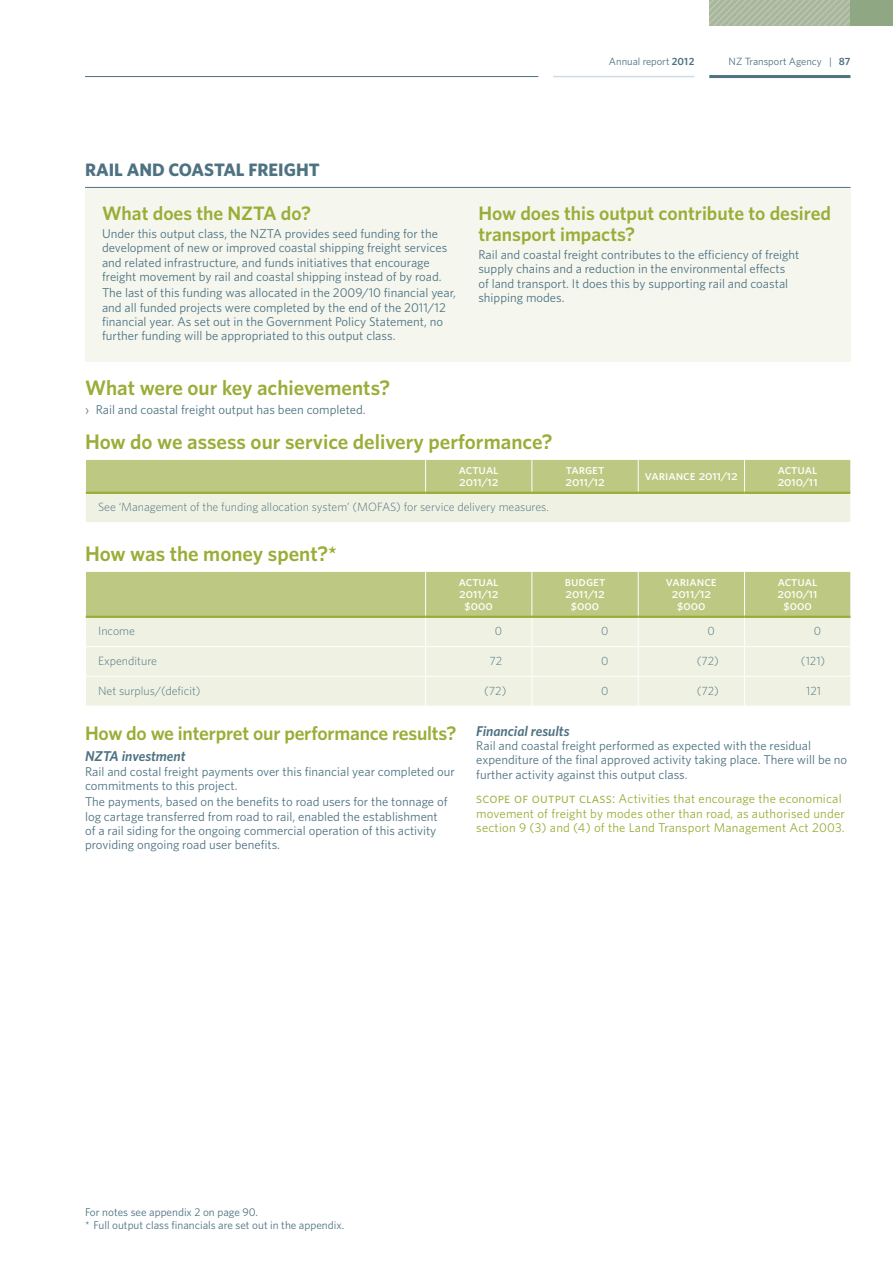
<style>
.page{position:relative;width:893px;height:1263px;background:#fff}
.page>*{position:absolute;margin:0;border:0;box-sizing:border-box;transform-origin:0 0}
.t1{font:600 21px "Whitney";color:#9aad37}
.t2{font:600 19.5px/21px "Whitney";color:#9aad37}
.t3{font:700 18px "Whitney";color:#4e7282}
.t4{font:italic 600 14.25px "Whitney";color:#4e7282}
.t5{font:13.5px/12px "Whitney Medium SC";color:#fff;text-align:center}
.t6{font:12.75px/14.2px "Whitney";color:#4e7282}
.t7{font:12.75px/14.2px "Whitney";letter-spacing:.015em;color:#9aad37}
.t8{font:300 12px "Whitney";color:#4e7282}
.t9{font:11.25px/13.5px "Whitney";color:#4e7282}
.t10{font:10.5px "Whitney";color:#4e7282}
.s1{font-weight:600}
.s2{font-size:14.25px}
</style>
<div class="page">
<hr style="left:709px;top:75px;width:141px;height:3px;background:#4e7282">
<hr style="left:85px;top:76px;width:453px;height:1px;background:#4e7282">
<hr style="left:553px;top:76px;width:141px;height:1px;background:#d0dce3">
<svg style="left:709px;top:0;width:141px;height:26px;background:#aebca2"></svg>
<div style="left:850px;top:0;width:43px;height:26px;background:#90a784"></div>
<div style="left:85px;top:187px;width:765px;height:174px;background:#f5f7ef"></div>
<hr style="left:85px;top:187px;width:765px;height:1px;background:#4e7282">
<svg style="left:85px;top:459px;width:766px;height:63px;background:#d3dbac"></svg>
<svg style="left:85px;top:572px;width:766px;height:134px;background:#dee4c3"></svg>
<hr style="left:85px;top:572px;width:1px;height:45px;background:#fff">
<hr style="left:850px;top:572px;width:1px;height:45px;background:#fff">
<hr style="left:86px;top:616px;width:340px;height:2px;background:#9aad37">
<hr style="left:426px;top:616px;width:106px;height:2px;background:#9aad37">
<hr style="left:532px;top:616px;width:106px;height:2px;background:#9aad37">
<hr style="left:638px;top:616px;width:106px;height:2px;background:#9aad37">
<hr style="left:744px;top:616px;width:106px;height:2px;background:#9aad37">
<p class="t10" style="left:609px;top:54px;width:87px">Annual report <span class="s1">2012</span></p>
<p class="t10" style="left:729px;top:54px;width:123px">NZ Transport Agency | <span class="s1">87</span></p>
<h3 class="t3" style="left:85px;top:158px;width:236px">RAIL AND COASTAL FREIGHT</h3>
<h2 class="t2" style="left:102px;top:202px;width:210px">What does the NZTA do?</h2>
<p class="t6" style="left:102px;top:226px;width:347px">U nder this output class, the NZTA provides seed funding for the development of new or improved coastal shipping freight services and related infrastructure, and funds initiatives that encourage freight movement by rail and coastal shipping instead of by road.</p>
<p class="t6" style="left:102px;top:285px;width:355px">The last of this funding was allocated in the 2009/10 financial year, and all funded projects were completed by the end of the 2011/12 financial year. As set out in the Government Policy Statement, no further funding will be appropriated to this output class.</p>
<h2 class="t2" style="left:478px;top:202px;width:354px">How does this output contribute to desired transport impacts?</h2>
<p class="t6" style="left:478px;top:247px;width:323px">Rail and coastal freight contributes to the efficiency of freight supply chains and a reduction in the environmental effects<br>of land transport. It does this by supporting rail and coastal shipping modes.</p>
<h1 class="t1" style="left:85px;top:374px;width:307px">What were our key achievements?</h1>
<p class="t6" style="left:85px;top:402px;width:282px">› Rail and coastal freight output has been completed.</p>
<h1 class="t1" style="left:85px;top:427px;width:469px">How do we assess our service delivery performance?</h1>
<p class="t5" style="left:459px;top:464px;width:41px;text-align:left">actual<br>2011/12</p>
<p class="t5" style="left:565px;top:464px;width:41px;text-align:left">target<br>2011/12</p>
<p class="t5" style="left:645px;top:470px;width:95px">variance 2011/12</p>
<p class="t5" style="left:778px;top:464px;width:42px;text-align:left">actual<br>2010/11</p>
<p class="t8" style="left:98px;top:499px;width:452px">See ‘Management of the funding allocation system’ (MOFAS) for service delivery measures.</p>
<h1 class="t1" style="left:85px;top:539px;width:253px">How was the money spent?*</h1>
<p class="t5" style="left:459px;top:576px;width:41px">actual<br>2011/12 $000</p>
<p class="t5" style="left:565px;top:576px;width:42px">budget<br>2011/12 $000</p>
<p class="t5" style="left:666px;top:576px;width:52px">variance<br>2011/12 $000</p>
<p class="t5" style="left:778px;top:576px;width:42px">actual<br>2010/11 $000</p>
<p class="t8" style="left:98px;top:623px;width:38px">Income</p>
<p class="t8" style="left:495px;top:623px;width:9px">0</p>
<p class="t8" style="left:601px;top:623px;width:9px">0</p>
<p class="t8" style="left:707px;top:623px;width:9px">0</p>
<p class="t8" style="left:814px;top:623px;width:9px">0</p>
<p class="t8" style="left:98px;top:653px;width:60px">Expenditure</p>
<p class="t8" style="left:489px;top:653px;width:14px">72</p>
<p class="t8" style="left:601px;top:653px;width:9px">0</p>
<p class="t8" style="left:697px;top:653px;width:24px">(72)</p>
<p class="t8" style="left:801px;top:653px;width:26px">(121)</p>
<p class="t8" style="left:98px;top:683px;width:104px">Net surplus/(deficit)</p>
<p class="t8" style="left:484px;top:683px;width:24px">(72)</p>
<p class="t8" style="left:601px;top:683px;width:9px">0</p>
<p class="t8" style="left:697px;top:683px;width:24px">(72)</p>
<p class="t8" style="left:806px;top:683px;width:16px">121</p>
<h2 class="t2" style="left:85px;top:722px;width:373px">How do we interpret our performance results?</h2>
<p class="t4" style="left:85px;top:747px;width:102px">NZTA investment</p>
<p class="t6" style="left:85px;top:764px;width:371px">Rail and costal freight payments over this financial year completed our commitments to this project.</p>
<p class="t6" style="left:85px;top:794px;width:364px">The payments, based on the benefits to road users for the tonnage of log cartage transferred from road to rail, enabled the establishment of a rail siding for the ongoing commercial operation of this activity providing ongoing road user benefits.</p>
<p class="t4" style="left:476px;top:721px;width:95px">Financial results</p>
<p class="t6" style="left:476px;top:738px;width:373px">Rail and coastal freight performed as expected with the residual expenditure of the final approved activity taking place. There will be no further activity against this output class.</p>
<p class="t7" style="left:476px;top:791px;width:370px"><span class="s2">scope of output class:</span> Activities that encourage the economical movement of freight by modes other than road, as authorised under section 9 (3) and (4) of the Land Transport Management Act 2003.</p>
<p class="t9" style="left:85px;top:1205px;width:261px">For notes see appendix 2 on page 90.<br>* Full output class financials are set out in the appendix.</p>
</div>
